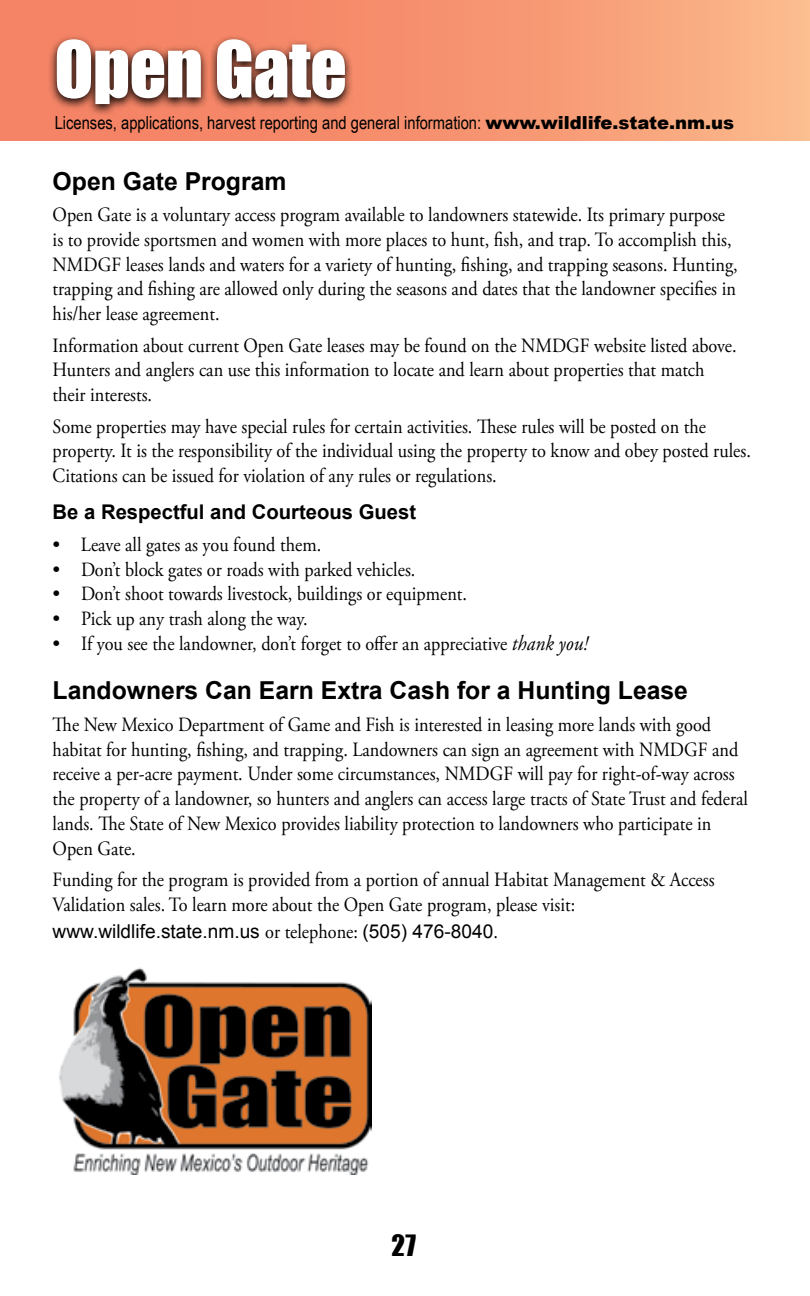
<style>
.page{position:relative;width:810px;height:1296px;background:#fff}
.page>*{position:absolute;margin:0;border:0;box-sizing:border-box;transform-origin:0 0}
.t1{font:72px "Impact";letter-spacing:-.01em;color:#fff}
.t2{font:27px "Impact";color:#000}
.t3{font:700 24.75px "Arial";color:#000}
.t4{font:20.25px/24.8px "Adobe Garamond Pro";color:#000;scale:.9 1}
.t5{font:20.25px "Adobe Garamond Pro";color:#000}
.t6{font:700 20.25px "Arial";color:#000}
.t7{font:19.12px "Arial";color:#000}
.t8{font:18px "Arial Narrow";color:#000}
.s1{font-family:"Arial";font-weight:900}
.s2{font-style:italic;font-size:21.38px}
.s3{font-family:"Adobe Garamond Pro";font-size:20.25px}
</style>
<div class="page">
<div style="left:0;top:0;width:810px;height:140px;background:linear-gradient(to right,#f4795e,#fab185)"></div>
<hr style="left:0;top:0;width:1px;height:142px;background:#f58466">
<svg style="left:48px;top:35px;width:306px;height:82px;background:#8a4b3a"></svg>
<img style="left:59px;top:967px;width:313px;height:207px">
<h1 class="t1" style="left:54px;top:13px;width:294px">OPEN GATE</h1>
<p class="t8" style="left:55px;top:109px;width:681px">Licenses, applications, harvest reporting and general information: <span class="s1">www.wildlife.state.nm.us</span></p>
<p class="t3" style="left:53px;top:165px;width:235px">Open Gate Program</p>
<p class="t4" style="left:53px;top:203px;width:763px">Open Gate is a voluntary access program available to landowners statewide. Its primary purpose is to provide sportsmen and women with more places to hunt, fish, and trap. To accomplish this, NMDGF leases lands and waters for a variety of hunting, fishing, and trapping seasons. Hunting, trapping and fishing are allowed only during the seasons and dates that the landowner specifies in his/her lease agreement.</p>
<p class="t4" style="left:53px;top:334px;width:762px">Information about current Open Gate leases may be found on the NMDGF website listed above.<br>Hunters and anglers can use this information to locate and learn about properties that match their interests.</p>
<p class="t4" style="left:53px;top:415px;width:777px">Some properties may have special rules for certain activities. These rules will be posted on the property. It is the responsibility of the individual using the property to know and obey posted rules.<br>Citations can be issued for violation of any rules or regulations.</p>
<p class="t6" style="left:53px;top:499px;width:365px">Be a Respectful and Courteous Guest</p>
<p class="t5" style="left:53px;top:532px;width:270px">• Leave all gates as you found them.</p>
<p class="t5" style="left:53px;top:557px;width:364px">• Don’t block gates or roads with parked vehicles.</p>
<p class="t5" style="left:53px;top:582px;width:416px">• Don’t shoot towards livestock, buildings or equipment.</p>
<p class="t5" style="left:53px;top:607px;width:256px">• Pick up any trash along the way.</p>
<p class="t5" style="left:53px;top:631px;width:537px">• If you see the landowner, don’t forget to offer an appreciative <span class="s2">thank you!</span></p>
<p class="t3" style="left:53px;top:674px;width:637px">Landowners Can Earn Extra Cash for a Hunting Lease</p>
<p class="t4" style="left:53px;top:713px;width:774px">The New Mexico Department of Game and Fish is interested in leasing more lands with good habitat for hunting, fishing, and trapping. Landowners can sign an agreement with NMDGF and receive a per-acre payment. Under some circumstances, NMDGF will pay for right-of-way across the property of a landowner, so hunters and anglers can access large tracts of State Trust and federal lands. The State of New Mexico provides liability protection to landowners who participate in Open Gate.</p>
<p class="t4" style="left:53px;top:868px;width:737px">Funding for the program is provided from a portion of annual Habitat Management &amp; Access<br>Validation sales. To learn more about the Open Gate program, please visit:</p>
<p class="t7" style="left:53px;top:919px;width:447px">www.wildlife. state. nm. us <span class="s3">or telephone:</span> (505) 476-8040<span class="s3">.</span></p>
<h2 class="t2" style="left:392px;top:1224px;width:26px">27</h2>
</div>
